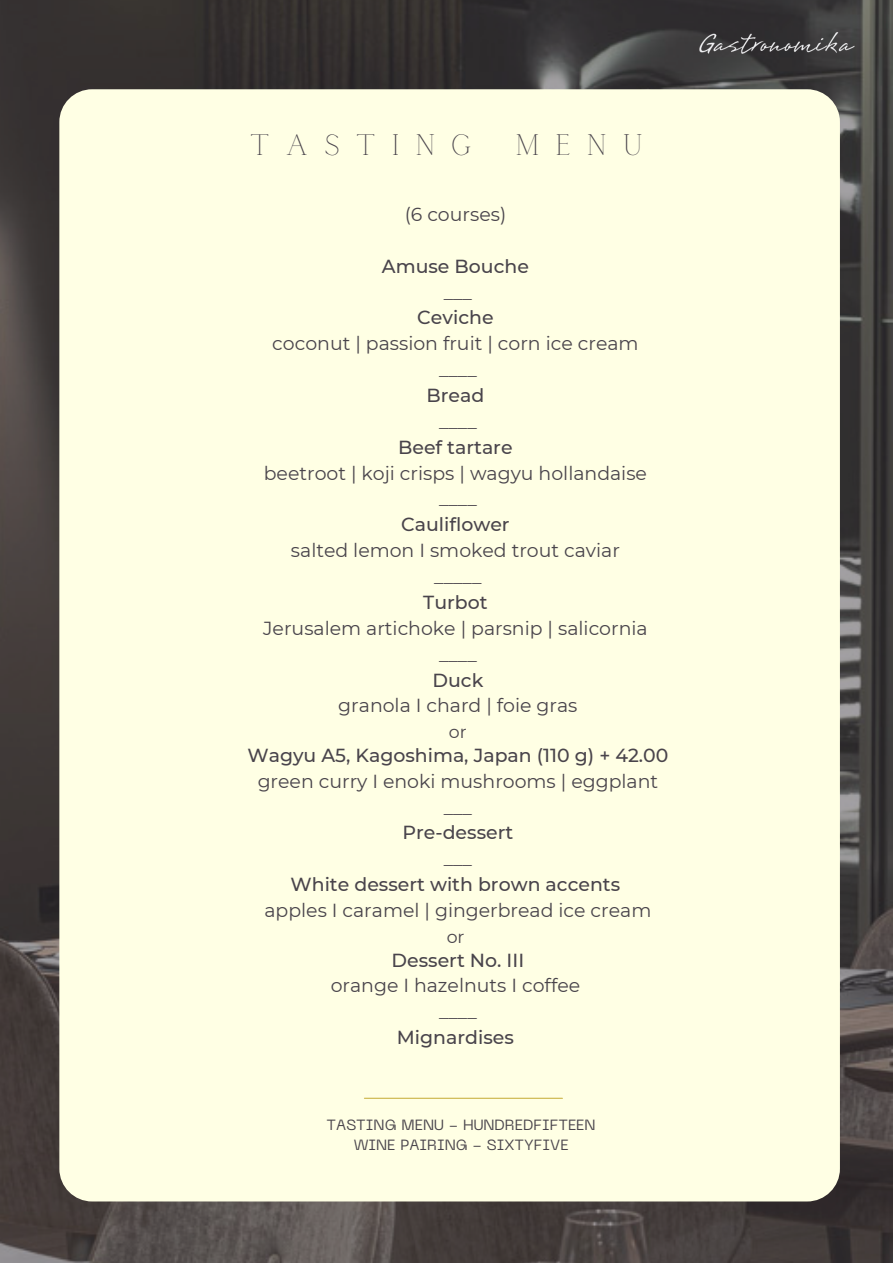
<style>
.page{position:relative;width:893px;height:1264px;background:#fff}
.page>*{position:absolute;margin:0;border:0;box-sizing:border-box;transform-origin:0 0}
.t1{font:29.4px "Calgary";letter-spacing:.54em;color:#49444b}
.t2{font:18.9px/25.8px "Montserrat";color:#49444b;text-align:center}
.t3{font:500 18.9px "Montserrat";color:#49444b}
.t4{font:17.4px "Montserrat";color:#49444b}
.t5{font:14.7px/20.2px "PP Neue Machina";color:#49444b;text-align:center}
</style>
<div class="page">
<img style="left:0;top:0;width:892px;height:1262px">
<div style="left:59px;top:89px;width:780px;height:1112px;background:#ffffe4;border-radius:33px"></div>
<hr style="left:364px;top:1097px;width:198px;height:1px;background:#cbb347">
<img style="left:662px;top:0;width:230px;height:78px">
<h1 class="t1" style="left:250px;top:128px;width:224px">TASTING</h1>
<h1 class="t1" style="left:515px;top:128px;width:129px">MENU</h1>
<p class="t2" style="left:404px;top:201px;width:103px">(6 courses)</p>
<p class="t3" style="left:382px;top:254px;width:148px">Amuse Bouche</p>
<p class="t2" style="left:443px;top:279px;width:30px">___</p>
<p class="t3" style="left:417px;top:306px;width:78px">Ceviche</p>
<p class="t2" style="left:272px;top:330px;width:368px">coconut | passion fruit | corn ice cream ____</p>
<p class="t3" style="left:426px;top:384px;width:59px">Bread</p>
<p class="t2" style="left:439px;top:408px;width:39px">____</p>
<p class="t3" style="left:398px;top:435px;width:116px">Beef tartare</p>
<p class="t2" style="left:264px;top:460px;width:384px">beetroot | koji crisps | wagyu hollandaise ____</p>
<p class="t3" style="left:401px;top:513px;width:110px">Cauliflower</p>
<p class="t2" style="left:291px;top:537px;width:330px">salted lemon I smoked trout caviar _____</p>
<p class="t3" style="left:423px;top:590px;width:66px">Turbot</p>
<p class="t2" style="left:263px;top:615px;width:386px">Jerusalem artichoke | parsnip | salicornia ____</p>
<p class="t3" style="left:432px;top:668px;width:52px">Duck</p>
<p class="t2" style="left:338px;top:692px;width:241px">granola I chard | foie gras</p>
<p class="t4" style="left:449px;top:721px;width:19px">or</p>
<p class="t3" style="left:247px;top:743px;width:422px">Wagyu A5, Kagoshima, Japan (110 g) + 42.00</p>
<p class="t2" style="left:258px;top:768px;width:402px">green curry I enoki mushrooms | eggplant ___</p>
<p class="t3" style="left:402px;top:821px;width:112px">Pre-dessert</p>
<p class="t2" style="left:443px;top:845px;width:30px">___</p>
<p class="t3" style="left:290px;top:872px;width:331px">White dessert with brown accents</p>
<p class="t2" style="left:264px;top:897px;width:388px">apples I caramel | gingerbread ice cream</p>
<p class="t4" style="left:446px;top:926px;width:19px">or</p>
<p class="t3" style="left:391px;top:948px;width:134px">Dessert No. III</p>
<p class="t2" style="left:330px;top:972px;width:251px">orange I hazelnuts I coffee ____</p>
<p class="t3" style="left:397px;top:1025px;width:118px">Mignardises</p>
<p class="t5" style="left:326px;top:1116px;width:270px">TASTING MENU - HUNDREDFIFTEEN<br>WINE PAIRING - SIXTYFIVE</p>
</div>
